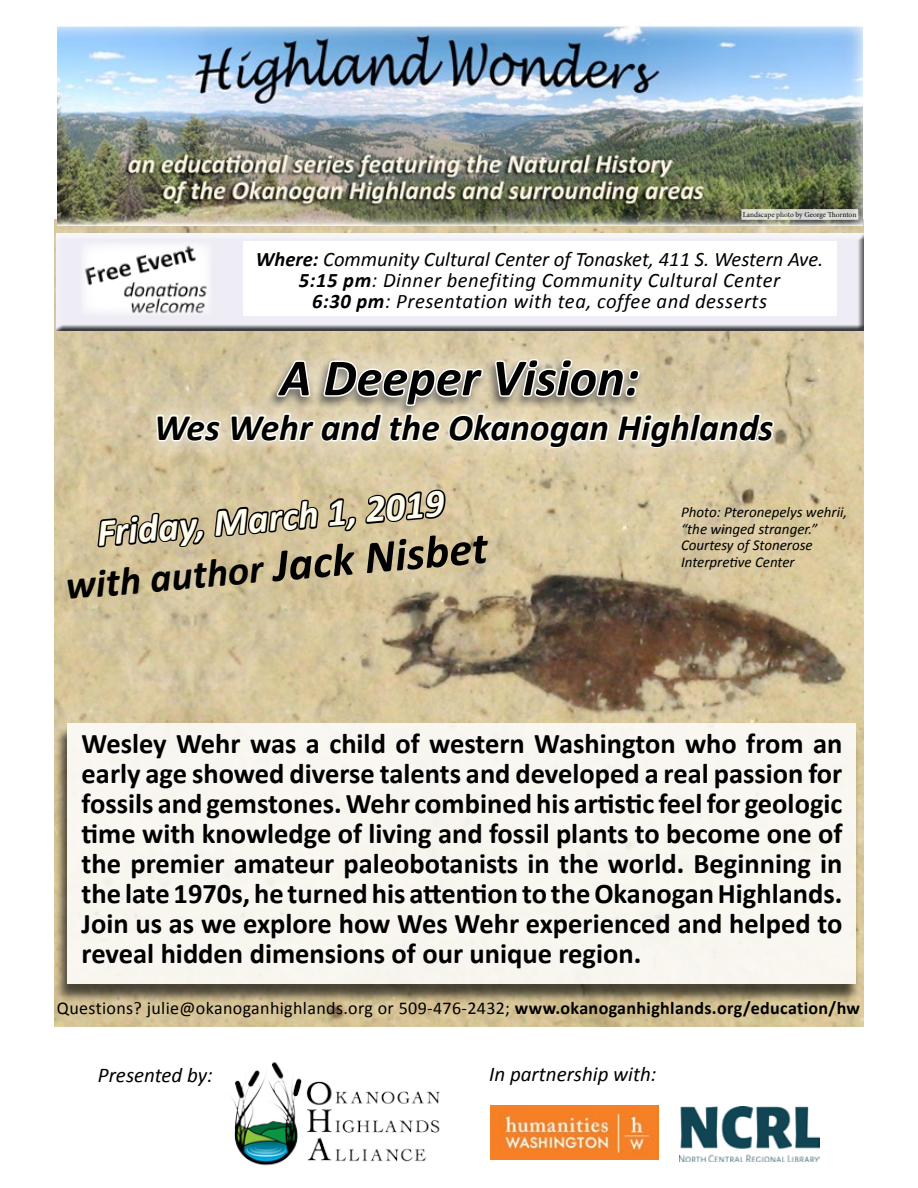
<style>
.page{position:relative;width:918px;height:1188px;background:#fff}
.page>*{position:absolute;margin:0;border:0;box-sizing:border-box;transform-origin:0 0}
.t1{font:italic 700 52.5px "Calibri";color:#000}
.t2{font:italic 700 40.5px "Calibri";color:#000}
.t3{font:italic 700 39px "Calibri";color:#fffdee}
.t4{font:italic 700 37.5px "Calibri";color:#000}
.t5{font:700 28.5px/30px "Calibri";color:#000;text-align:justify}
.t6{font:italic 21px "Calibri";color:#000}
.t7{font:italic 20.7px/21px "Calibri";letter-spacing:.025em;color:#000;text-align:center}
.t8{font:18px "Calibri";letter-spacing:.02em;color:#000}
.t9{font:italic 15px/16.5px "Calibri";color:#000}
.t10{font:7.5px "Minion Pro";letter-spacing:-.005em;color:#000}
.s1{font-weight:700}
.s2{font-size:46.5px}
</style>
<div class="page">
<img style="left:54px;top:219px;width:810px;height:808px">
<div style="left:55px;top:726px;width:804px;height:277px;background:#000;opacity:.75"></div>
<div style="left:68px;top:723px;width:788px;height:261px;background:#f9f6f0"></div>
<img style="left:57px;top:26px;width:805px;height:200px">
<div style="left:49px;top:229px;width:817px;height:103px;background:#fff;opacity:.75"></div>
<div style="left:52px;top:233px;width:814px;height:99px;background:#000;opacity:.75"></div>
<div style="left:243px;top:241px;width:593px;height:75px;background:#fff"></div>
<img style="left:81px;top:242px;width:131px;height:74px">
<div style="left:741px;top:210px;width:117px;height:10px;background:#dbdbd7"></div>
<img style="left:491px;top:1105px;width:167px;height:55px">
<img style="left:232px;top:1062px;width:208px;height:104px">
<img style="left:680px;top:1107px;width:139px;height:54px">
<div style="left:133px;top:391px;width:664px;height:80px;background:#fff;opacity:.75"></div>
<svg style="left:96px;top:308px;width:681px;height:357px"></svg>
<p class="t10" style="left:743px;top:209px;width:115px">Landscape photo by George Thornton</p>
<p class="t7" style="left:256px;top:248px;width:569px"><span class="s1">Where:</span> Community Cultural Center of Tonasket, 411 S. Western Ave.<br><span class="s1">5:15 pm</span>: Dinner benefiting Community Cultural Center<br><span class="s1">6:30 pm</span>: Presentation with tea, coffee and desserts</p>
<h1 class="t1" style="left:280px;top:344px;width:361px">A Deeper Vision:</h1>
<h3 class="t4" style="left:154px;top:404px;width:621px">Wes Wehr and the Okanogan Highlands</h3>
<h3 class="t3" style="left:95px;top:508px;width:350px;rotate:-5deg">Friday, March 1, 2019</h3>
<h2 class="t2" style="left:63px;top:560px;width:425px;rotate:-5deg">with author <span class="s2">Jack Nisbet</span></h2>
<p class="t9" style="left:681px;top:504px;width:168px">Photo: Pteronepelys wehrii, “the winged stranger.”<br>Courtesy of Stonerose<br>Interpretive Center</p>
<p class="t5" style="left:82px;top:729px;width:762px">Wesley Wehr was a child of western Washington who from an early age showed diverse talents and developed a real passion for fossils and gemstones. Wehr combined his artistic feel for geologic time with knowledge of living and fossil plants to become one of the premier amateur paleobotanists in the world. Beginning in the late 1970s, he turned his attention to the Okanogan Highlands.<br>Join us as we explore how Wes Wehr experienced and helped to reveal hidden dimensions of our unique region.</p>
<p class="t8" style="left:57px;top:997px;width:805px">Questions? julie@okanoganhighlands.org or 509-476-2432; <span class="s1">www.okanoganhighlands.org/education/hw</span></p>
<p class="t6" style="left:98px;top:1060px;width:116px">Presented by:</p>
<p class="t6" style="left:489px;top:1059px;width:169px">In partnership with:</p>
</div>
